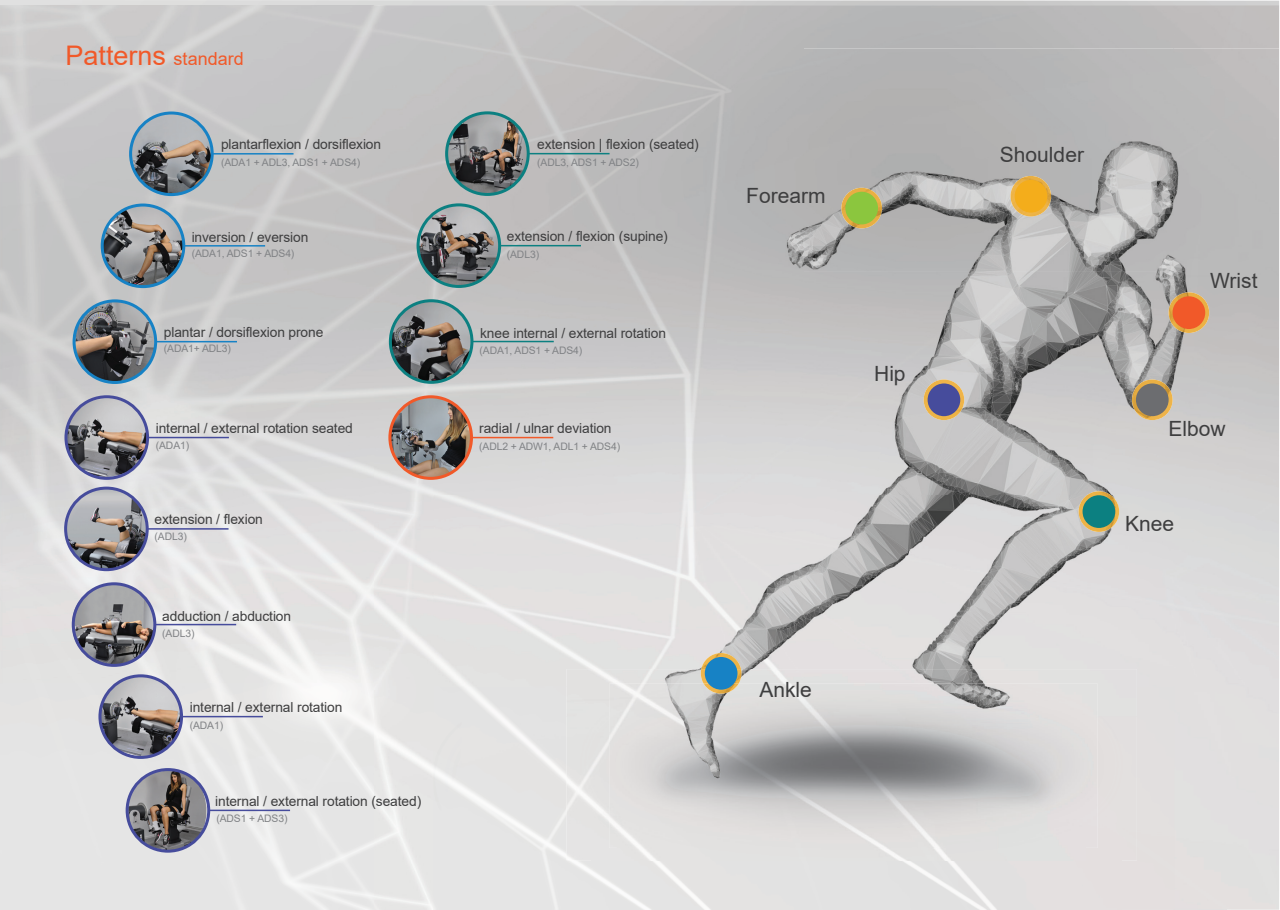
<style>
.page{position:relative;width:1280px;height:910px;background:#fff}
.page>*{position:absolute;margin:0;border:0;box-sizing:border-box;transform-origin:0 0}
.t1{font:27px "Arial";color:#f15929}
.t2{font:21px "Arial";color:#3e3e3f}
.t3{font:13.8px "Arial";letter-spacing:-.01em;color:#3e3e3f}
.t4{font:10.35px "Arial";letter-spacing:-.01em;color:#808285}
.s1{font-size:18px}
</style>
<div class="page">
<img style="left:0;top:5px;width:372px;height:905px">
<img style="left:372px;top:69px;width:62px;height:841px">
<img style="left:434px;top:49px;width:739px;height:637px">
<img style="left:1173px;top:49px;width:106px;height:861px">
<div style="left:591px;top:860px;width:530px;height:50px;background:#e4e2e2"></div>
<img style="left:567px;top:669px;width:570px;height:47px">
<div style="left:1086px;top:716px;width:51px;height:144px;background:#e3dfdf"></div>
<div style="left:618px;top:848px;width:468px;height:12px;background:#e2e1e0"></div>
<img style="left:609px;top:684px;width:489px;height:164px">
<img style="left:924px;top:379px;width:40px;height:41px;border-radius:20px">
<img style="left:1168px;top:292px;width:41px;height:41px;border-radius:20px">
<img style="left:841px;top:188px;width:41px;height:40px;border-radius:20px">
<img style="left:1132px;top:379px;width:40px;height:41px;border-radius:20px">
<img style="left:1078px;top:491px;width:41px;height:41px;border-radius:20px">
<img style="left:701px;top:653px;width:40px;height:31px">
<img style="left:704px;top:684px;width:35px;height:10px">
<img style="left:1010px;top:176px;width:41px;height:41px;border-radius:20px">
<div style="left:845px;top:192px;width:33px;height:32px;background:#8bc63e;border-radius:50%"></div>
<div style="left:1015px;top:180px;width:32px;height:33px;background:#f4ad1b;border-radius:50%"></div>
<div style="left:1172px;top:296px;width:33px;height:33px;background:#f15929;border-radius:50%"></div>
<div style="left:1136px;top:383px;width:32px;height:33px;background:#6c6d70;border-radius:50%"></div>
<div style="left:1082px;top:495px;width:33px;height:33px;background:#0c8081;border-radius:50%"></div>
<div style="left:927px;top:383px;width:33px;height:33px;background:#464c9c;border-radius:50%"></div>
<div style="left:705px;top:657px;width:32px;height:33px;background:#1782c5;border-radius:50%"></div>
<img style="left:130px;top:113px;width:82px;height:82px">
<div style="left:129px;top:112px;width:85px;height:84px;border:3px solid #1782c5;border-radius:50%"></div>
<hr style="left:212px;top:153px;width:81px;height:2px;background:#1782c5">
<img style="left:102px;top:205px;width:82px;height:82px">
<div style="left:101px;top:204px;width:84px;height:84px;border:3px solid #1782c5;border-radius:50%"></div>
<hr style="left:184px;top:245px;width:81px;height:2px;background:#1782c5">
<img style="left:74px;top:302px;width:81px;height:80px">
<div style="left:73px;top:299px;width:84px;height:85px;border:3px solid #1782c5;border-radius:50%"></div>
<hr style="left:156px;top:341px;width:81px;height:1px;background:#1782c5">
<img style="left:67px;top:399px;width:80px;height:79px">
<hr style="left:148px;top:437px;width:81px;height:1px;background:#464c9c">
<div style="left:64px;top:395px;width:85px;height:85px;border:3px solid #464c9c;border-radius:50%"></div>
<img style="left:66px;top:488px;width:82px;height:82px">
<div style="left:64px;top:487px;width:85px;height:84px;border:3px solid #464c9c;border-radius:50%"></div>
<hr style="left:147px;top:528px;width:82px;height:2px;background:#464c9c">
<img style="left:72px;top:583px;width:83px;height:84px">
<div style="left:72px;top:582px;width:84px;height:85px;border:3px solid #464c9c;border-radius:50%"></div>
<hr style="left:155px;top:624px;width:81px;height:1px;background:#464c9c">
<img style="left:99px;top:676px;width:83px;height:82px">
<div style="left:98px;top:674px;width:85px;height:85px;border:3px solid #464c9c;border-radius:50%"></div>
<hr style="left:182px;top:716px;width:81px;height:1px;background:#464c9c">
<img style="left:446px;top:112px;width:82px;height:83px">
<div style="left:445px;top:111px;width:85px;height:85px;border:3px solid #0c8081;border-radius:50%"></div>
<hr style="left:528px;top:153px;width:81px;height:1px;background:#0c8081">
<img style="left:417px;top:205px;width:83px;height:82px">
<div style="left:416px;top:203px;width:85px;height:85px;border:3px solid #0c8081;border-radius:50%"></div>
<hr style="left:500px;top:245px;width:81px;height:1px;background:#0c8081">
<img style="left:390px;top:301px;width:82px;height:82px">
<div style="left:389px;top:299px;width:84px;height:85px;border:3px solid #0c8081;border-radius:50%"></div>
<hr style="left:472px;top:341px;width:82px;height:1px;background:#0c8081">
<img style="left:127px;top:771px;width:81px;height:80px">
<div style="left:126px;top:768px;width:84px;height:85px;border:3px solid #464c9c;border-radius:50%"></div>
<hr style="left:209px;top:810px;width:81px;height:1px;background:#464c9c">
<img style="left:389px;top:396px;width:83px;height:83px">
<div style="left:388px;top:395px;width:85px;height:85px;border:3px solid #f15929;border-radius:50%"></div>
<hr style="left:472px;top:437px;width:81px;height:1px;background:#f15929">
<h1 class="t1" style="left:66px;top:37px;width:180px">Patterns <span class="s1">standard</span></h1>
<p class="t3" style="left:221px;top:135px;width:162px">plantarflexion / dorsiflexion</p>
<p class="t4" style="left:221px;top:155px;width:141px">(ADA1 + ADL3, ADS1 + ADS4)</p>
<p class="t3" style="left:192px;top:228px;width:118px">inversion / eversion</p>
<p class="t4" style="left:192px;top:246px;width:104px">(ADA1, ADS1 + ADS4)</p>
<p class="t3" style="left:164px;top:323px;width:161px">plantar / dorsiflexion prone</p>
<p class="t4" style="left:164px;top:342px;width:69px">(ADA1+ ADL3)</p>
<p class="t3" style="left:156px;top:419px;width:199px">internal / external rotation seated</p>
<p class="t4" style="left:156px;top:438px;width:35px">(ADA1)</p>
<p class="t3" style="left:155px;top:510px;width:110px">extension / flexion</p>
<p class="t4" style="left:155px;top:529px;width:34px">(ADL3)</p>
<p class="t3" style="left:162px;top:607px;width:130px">adduction / abduction</p>
<p class="t4" style="left:162px;top:626px;width:34px">(ADL3)</p>
<p class="t3" style="left:190px;top:698px;width:154px">internal / external rotation</p>
<p class="t4" style="left:190px;top:718px;width:35px">(ADA1)</p>
<p class="t3" style="left:215px;top:792px;width:208px">internal / external rotation (seated)</p>
<p class="t4" style="left:216px;top:811px;width:73px">(ADS1 + ADS3)</p>
<p class="t3" style="left:537px;top:135px;width:163px">extension | flexion (seated)</p>
<p class="t4" style="left:537px;top:155px;width:103px">(ADL3, ADS1 + ADS2)</p>
<p class="t3" style="left:507px;top:227px;width:163px">extension / flexion (supine)</p>
<p class="t4" style="left:507px;top:247px;width:34px">(ADL3)</p>
<p class="t3" style="left:480px;top:324px;width:187px">knee internal / external rotation</p>
<p class="t4" style="left:479px;top:343px;width:104px">(ADA1, ADS1 + ADS4)</p>
<p class="t3" style="left:479px;top:419px;width:134px">radial / ulnar deviation</p>
<p class="t4" style="left:479px;top:439px;width:142px">(ADL2 + ADW1, ADL1 + ADS4)</p>
<h2 class="t2" style="left:746px;top:181px;width:81px">Forearm</h2>
<h2 class="t2" style="left:874px;top:360px;width:33px">Hip</h2>
<h2 class="t2" style="left:759px;top:675px;width:54px">Ankle</h2>
<h2 class="t2" style="left:1000px;top:140px;width:86px">Shoulder</h2>
<h2 class="t2" style="left:1210px;top:266px;width:49px">Wrist</h2>
<h2 class="t2" style="left:1168px;top:414px;width:59px">Elbow</h2>
<h2 class="t2" style="left:1125px;top:509px;width:51px">Knee</h2>
</div>
